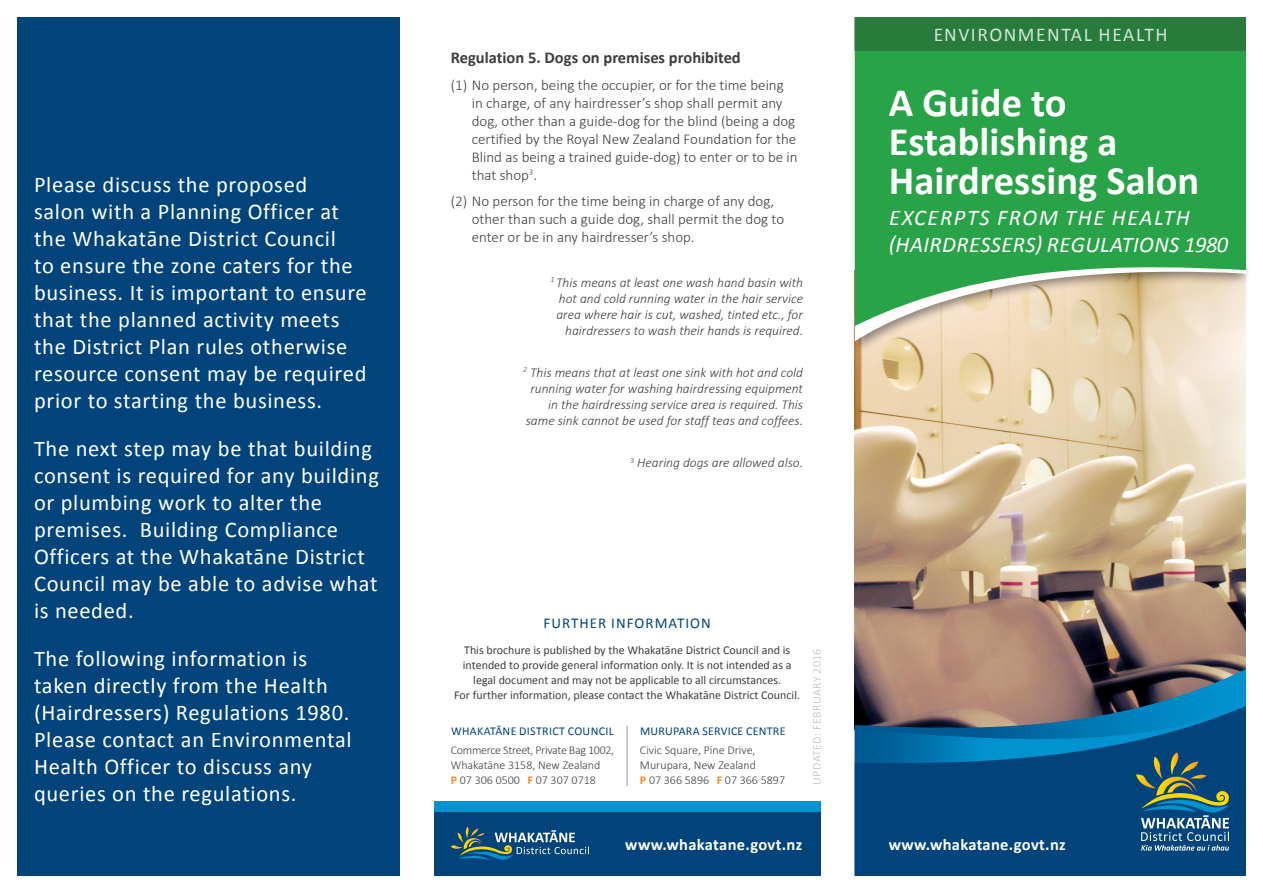
<style>
.page{position:relative;width:1263px;height:893px;background:#fff}
.page>*{position:absolute;margin:0;border:0;box-sizing:border-box;transform-origin:0 0}
.t1{font:700 40.5px/39px "Calibri";color:#fff}
.t2{font:22.5px/27px "Calibri";letter-spacing:.03em;color:#fff}
.t3{font:italic 22.5px/27px "Calibri";letter-spacing:.02em;color:#fff}
.t4{font:19.5px "Calibri";letter-spacing:.08em;color:#fff}
.t5{font:700 16.5px "Calibri";letter-spacing:.02em;color:#fff}
.t6{font:700 16.5px "Calibri";color:#3e3e3f}
.t7{font:300 15px/18px "Calibri";color:#3e3e3f}
.t8{font:15px "Calibri";letter-spacing:.07em;color:#00447b}
.t9{font:italic 300 13.5px/16.2px "Calibri";color:#3e3e3f;text-align:right}
.t10{font:12px/15px "Calibri";color:#3e3e3f;text-align:center}
.t11{font:300 12px/15px "Calibri";color:#3e3e3f}
.t12{font:12px "Calibri";letter-spacing:.025em;color:#00447b}
.t13{font:300 12px "Calibri";letter-spacing:.04em;color:#bcbdc0}
.s1{font-weight:700;color:#f68e1e}
</style>
<div class="page">
<img style="left:855px;top:353px;width:391px;height:316px">
<div style="left:850px;top:251px;width:401px;height:102px;background:#231f20;opacity:.5"></div>
<div style="left:17px;top:17px;width:383px;height:859px;background:#00447b"></div>
<svg style="left:855px;top:669px;width:391px;height:36px;background:#766c6c"></svg>
<svg style="left:855px;top:706px;width:391px;height:170px;background:#0a5184"></svg>
<svg style="left:1136px;top:752px;width:93px;height:99px;background:#35687e"></svg>
<svg style="left:855px;top:326px;width:391px;height:15px;background:#eddabf"></svg>
<svg style="left:855px;top:51px;width:391px;height:275px;background:#48ab5a"></svg>
<div style="left:855px;top:17px;width:391px;height:34px;background:#277b3b"></div>
<div style="left:434px;top:811px;width:387px;height:65px;background:#00447b"></div>
<div style="left:434px;top:801px;width:387px;height:11px;background:#0093d0"></div>
<svg style="left:451px;top:827px;width:138px;height:33px"></svg>
<hr style="left:627px;top:726px;width:1px;height:60px;background:#939598">
<p class="t6" style="left:451px;top:47px;width:292px">Regulation 5. Dogs on premises prohibited</p>
<p class="t7" style="left:472px;top:76px;width:327px;text-indent:-21px">(1) No person, being the occupier, or for the time being in charge, of any hairdresser’s shop shall permit any dog, other than a guide-dog for the blind (being a dog certified by the Royal New Zealand Foundation for the Blind as being a trained guide-dog) to enter or to be in that shop<sup>3</sup>.</p>
<p class="t7" style="left:472px;top:192px;width:314px;text-indent:-21px">(2) No person for the time being in charge of any dog, other than such a guide dog, shall permit the dog to enter or be in any hairdresser’s shop.</p>
<p class="t9" style="left:550px;top:274px;width:254px"><sup>1</sup> This means at least one wash hand basin with hot and cold running water in the hair service area where hair is cut, washed, tinted etc., for hairdressers to wash their hands is required.</p>
<p class="t9" style="left:523px;top:364px;width:282px"><sup>2</sup> This means that at least one sink with hot and cold running water for washing hairdressing equipment in the hairdressing service area is required. This same sink cannot be used for staff teas and coffees.</p>
<p class="t9" style="left:630px;top:454px;width:174px"><sup>3</sup> Hearing dogs are allowed also.</p>
<p class="t2" style="left:34px;top:171px;width:334px">Please discuss the proposed<br>salon with a Planning Officer at the Whakatāne District Council<br>to ensure the zone caters for the business. It is important to ensure that the planned activity meets the District Plan rules otherwise resource consent may be required prior to starting the business.</p>
<p class="t2" style="left:34px;top:435px;width:346px">The next step may be that building consent is required for any building or plumbing work to alter the premises. Building Compliance<br>Officers at the Whakatāne District<br>Council may be able to advise what is needed.</p>
<p class="t2" style="left:34px;top:645px;width:319px">The following information is taken directly from the Health (Hairdressers) Regulations 1980.<br>Please contact an Environmental<br>Health Officer to discuss any queries on the regulations.</p>
<p class="t13" style="left:809px;top:785px;width:137px;rotate:-90deg">Updated: February 2016</p>
<p class="t8" style="left:543px;top:614px;width:169px">Further information</p>
<p class="t10" style="left:454px;top:642px;width:347px">This brochure is published by the Whakatāne District Council and is intended to provide general information only. It is not intended as a legal document and may not be applicable to all circumstances.<br>For further information, please contact the Whakatāne District Council.</p>
<p class="t12" style="left:451px;top:723px;width:164px">Whakatāne District Council</p>
<p class="t11" style="left:451px;top:742px;width:165px">Commerce Street, Private Bag 1002,<br>Whakatāne 3158, New Zealand<br><span class="s1">P</span> 07 306 0500 <span class="s1">F</span> 07 307 0718</p>
<p class="t12" style="left:640px;top:723px;width:147px">Murupara Service Centre</p>
<p class="t11" style="left:640px;top:742px;width:147px">Civic Square, Pine Drive,<br>Murupara, New Zealand<br><span class="s1">P</span> 07 366 5896 <span class="s1">F</span> 07 366 5897</p>
<p class="t5" style="left:625px;top:834px;width:178px">www.whakatane.govt.nz</p>
<p class="t4" style="left:933px;top:23px;width:233px">Environmental Health</p>
<h1 class="t1" style="left:889px;top:83px;width:312px">A Guide to<br>Establishing a<br>Hairdressing Salon</h1>
<p class="t3" style="left:889px;top:203px;width:341px">EXCERPTS FROM THE HEALTH (HAIRDRESSERS) REGULATIONS 1980</p>
<p class="t5" style="left:889px;top:834px;width:178px">www.whakatane.govt.nz</p>
</div>
